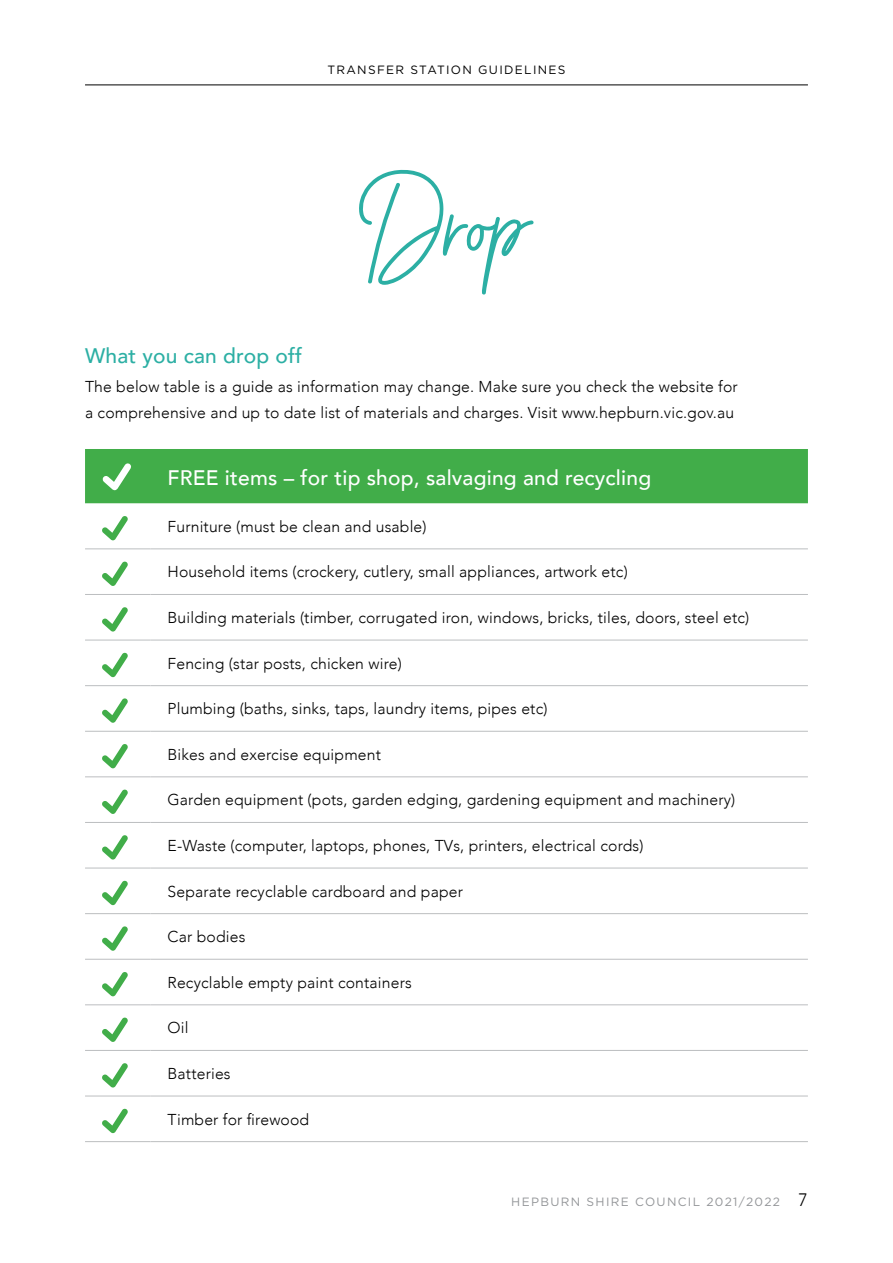
<style>
.page{position:relative;width:893px;height:1263px;background:#fff}
.page>*{position:absolute;margin:0;border:0;box-sizing:border-box;transform-origin:0 0}
.t1{font:82.5px "Barcelony";color:#2cafa4}
.t2{font:500 21px "Avenir";letter-spacing:.01em;color:#fff}
.t3{font:500 21px "Avenir";letter-spacing:.01em;color:#2cafa4}
.t4{font:300 15.75px/25.5px "Avenir";letter-spacing:.01em;color:#000}
.t5{font:12px "Gotham";letter-spacing:.11em;color:#939598}
.t6{font:12px "Gotham";letter-spacing:.11em;color:#000}
.s1{font-family:"Avenir";font-weight:300;font-size:18px;color:#000}
</style>
<div class="page">
<hr style="left:85px;top:85px;width:723px;height:1px;background:#000">
<hr style="left:85px;top:548px;width:66px;height:1px;background:#bcbec0">
<hr style="left:151px;top:548px;width:657px;height:1px;background:#bcbec0">
<hr style="left:85px;top:594px;width:66px;height:1px;background:#bcbec0">
<hr style="left:151px;top:594px;width:657px;height:1px;background:#bcbec0">
<hr style="left:85px;top:640px;width:66px;height:1px;background:#bcbec0">
<hr style="left:151px;top:640px;width:657px;height:1px;background:#bcbec0">
<hr style="left:85px;top:685px;width:66px;height:1px;background:#bcbec0">
<hr style="left:151px;top:685px;width:657px;height:1px;background:#bcbec0">
<hr style="left:85px;top:731px;width:66px;height:1px;background:#bcbec0">
<hr style="left:151px;top:731px;width:657px;height:1px;background:#bcbec0">
<hr style="left:85px;top:776px;width:66px;height:1px;background:#bcbec0">
<hr style="left:151px;top:776px;width:657px;height:1px;background:#bcbec0">
<hr style="left:85px;top:822px;width:66px;height:1px;background:#bcbec0">
<hr style="left:151px;top:822px;width:657px;height:1px;background:#bcbec0">
<hr style="left:85px;top:868px;width:66px;height:1px;background:#bcbec0">
<hr style="left:151px;top:868px;width:657px;height:1px;background:#bcbec0">
<hr style="left:85px;top:913px;width:66px;height:1px;background:#bcbec0">
<hr style="left:151px;top:913px;width:657px;height:1px;background:#bcbec0">
<hr style="left:85px;top:959px;width:66px;height:1px;background:#bcbec0">
<hr style="left:151px;top:959px;width:657px;height:1px;background:#bcbec0">
<hr style="left:85px;top:1004px;width:66px;height:1px;background:#bcbec0">
<hr style="left:151px;top:1004px;width:657px;height:1px;background:#bcbec0">
<hr style="left:85px;top:1050px;width:66px;height:1px;background:#bcbec0">
<hr style="left:151px;top:1050px;width:657px;height:1px;background:#bcbec0">
<hr style="left:85px;top:1096px;width:66px;height:1px;background:#bcbec0">
<hr style="left:151px;top:1096px;width:657px;height:1px;background:#bcbec0">
<hr style="left:85px;top:1141px;width:66px;height:1px;background:#bcbec0">
<hr style="left:151px;top:1141px;width:657px;height:1px;background:#bcbec0">
<svg style="left:102px;top:516px;width:26px;height:24px"></svg>
<svg style="left:102px;top:561px;width:26px;height:25px"></svg>
<svg style="left:102px;top:607px;width:26px;height:24px"></svg>
<svg style="left:102px;top:652px;width:26px;height:25px"></svg>
<svg style="left:102px;top:698px;width:26px;height:25px"></svg>
<svg style="left:102px;top:744px;width:26px;height:24px"></svg>
<svg style="left:102px;top:789px;width:26px;height:25px"></svg>
<svg style="left:102px;top:835px;width:26px;height:24px"></svg>
<svg style="left:102px;top:880px;width:26px;height:25px"></svg>
<svg style="left:102px;top:926px;width:26px;height:25px"></svg>
<svg style="left:102px;top:972px;width:26px;height:24px"></svg>
<svg style="left:102px;top:1017px;width:26px;height:25px"></svg>
<svg style="left:102px;top:1063px;width:26px;height:24px"></svg>
<svg style="left:102px;top:1108px;width:26px;height:25px"></svg>
<div style="left:85px;top:449px;width:723px;height:54px;background:#41ad49"></div>
<p class="t6" style="left:327px;top:63px;width:240px">TRANSFER STATION GUIDELINES</p>
<h1 class="t1" style="left:363px;top:172px;width:169px">Drop</h1>
<h2 class="t3" style="left:85px;top:337px;width:219px">What you can drop off</h2>
<p class="t4" style="left:85px;top:374px;width:654px">The below table is a guide as information may change. Make sure you check the website for a comprehensive and up to date list of materials and charges. Visit www.hepburn.vic.gov.au</p>
<h2 class="t2" style="left:168px;top:459px;width:485px">FREE items – for tip shop, salvaging and recycling</h2>
<p class="t4" style="left:168px;top:514px;width:261px">Furniture (must be clean and usable)</p>
<p class="t4" style="left:168px;top:559px;width:462px">Household items (crockery, cutlery, small appliances, artwork etc)</p>
<p class="t4" style="left:168px;top:605px;width:583px">Building materials (timber, corrugated iron, windows, bricks, tiles, doors, steel etc)</p>
<p class="t4" style="left:168px;top:650px;width:236px">Fencing (star posts, chicken wire)</p>
<p class="t4" style="left:168px;top:696px;width:381px">Plumbing (baths, sinks, taps, laundry items, pipes etc)</p>
<p class="t4" style="left:168px;top:742px;width:215px">Bikes and exercise equipment</p>
<p class="t4" style="left:168px;top:787px;width:569px">Garden equipment (pots, garden edging, gardening equipment and machinery)</p>
<p class="t4" style="left:168px;top:833px;width:477px">E-Waste (computer, laptops, phones, TVs, printers, electrical cords)</p>
<p class="t4" style="left:168px;top:878px;width:297px">Separate recyclable cardboard and paper</p>
<p class="t4" style="left:168px;top:924px;width:79px">Car bodies</p>
<p class="t4" style="left:168px;top:969px;width:246px">Recyclable empty paint containers</p>
<p class="t4" style="left:168px;top:1015px;width:23px">Oil</p>
<p class="t4" style="left:168px;top:1061px;width:65px">Batteries</p>
<p class="t4" style="left:168px;top:1106px;width:143px">Timber for firewood</p>
<p class="t5" style="left:511px;top:1195px;width:298px">HEPBURN SHIRE COUNCIL 2021/2022 <span class="s1">7</span></p>
</div>
